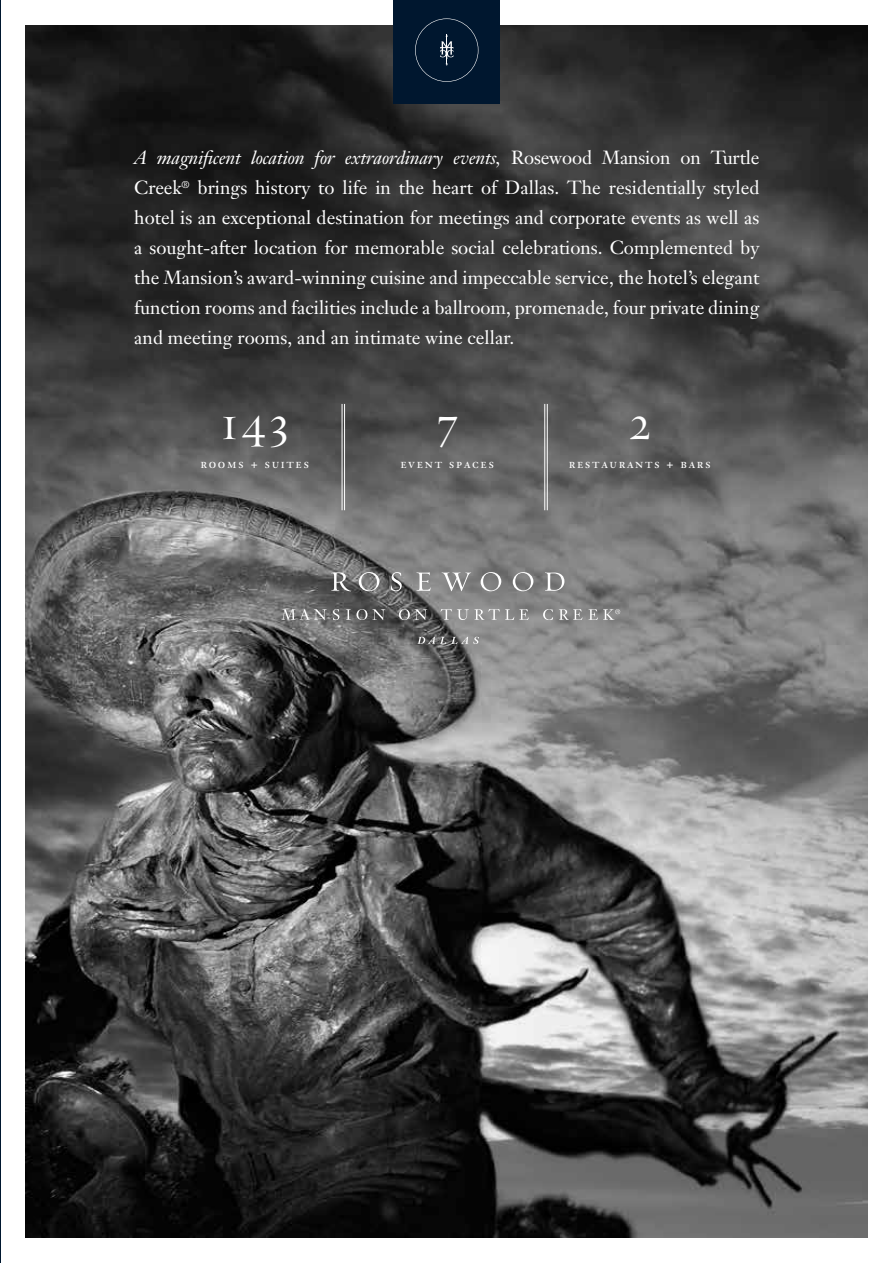
<style>
.page{position:relative;width:893px;height:1263px;background:#fff}
.page>*{position:absolute;margin:0;border:0;box-sizing:border-box;transform-origin:0 0}
.t1{font:48px "Requiem Display HTF Roman";color:#fff}
.t2{font:18.75px/30px "Janson Text";color:#fff;text-align:justify}
.t3{font:13.5px "Janson Text Roman SC";letter-spacing:.12em;color:#fff}
.s1{font-style:italic}
</style>
<div class="page">
<hr style="left:0;top:0;width:1px;height:1263px;background:#00172f">
<img style="left:26px;top:26px;width:842px;height:1211px">
<div style="left:394px;top:0;width:106px;height:103px;background:#00172f"></div>
<svg style="left:415px;top:18px;width:63px;height:64px"></svg>
<svg style="left:417px;top:637px;width:62px;height:7px"></svg>
<svg style="left:281px;top:609px;width:46px;height:11px"></svg>
<svg style="left:333px;top:609px;width:6px;height:11px"></svg>
<svg style="left:346px;top:609px;width:39px;height:11px"></svg>
<svg style="left:399px;top:609px;width:28px;height:11px"></svg>
<svg style="left:440px;top:609px;width:89px;height:11px"></svg>
<svg style="left:543px;top:609px;width:10px;height:11px"></svg>
<svg style="left:331px;top:572px;width:20px;height:19px"></svg>
<svg style="left:359px;top:572px;width:20px;height:19px"></svg>
<svg style="left:391px;top:572px;width:11px;height:19px"></svg>
<svg style="left:416px;top:572px;width:15px;height:19px"></svg>
<svg style="left:441px;top:572px;width:30px;height:19px"></svg>
<svg style="left:481px;top:572px;width:20px;height:19px"></svg>
<svg style="left:513px;top:572px;width:20px;height:19px"></svg>
<svg style="left:545px;top:572px;width:19px;height:19px"></svg>
<svg style="left:559px;top:609px;width:61px;height:11px"></svg>
<hr style="left:344px;top:404px;width:1px;height:106px;background:#fff">
<hr style="left:342px;top:404px;width:1px;height:106px;background:#fff">
<hr style="left:547px;top:404px;width:1px;height:106px;background:#fff">
<hr style="left:544px;top:404px;width:1px;height:106px;background:#fff">
<p class="t2" style="left:134px;top:142px;width:627px"><span class="s1">A magnificent location for extraordinary events,</span> Rosewood Mansion on Turtle Creek<sup>®</sup> brings history to life in the heart of Dallas. The residentially styled hotel is an exceptional destination for meetings and corporate events as well as a sought-after location for memorable social celebrations. Complemented by the Mansion’s award-winning cuisine and impeccable service, the hotel’s elegant function rooms and facilities include a ballroom, promenade, four private dining and meeting rooms, and an intimate wine cellar.</p>
<h1 class="t1" style="left:221px;top:395px;width:70px">143</h1>
<p class="t3" style="left:200px;top:455px;width:110px">rooms + suites</p>
<h1 class="t1" style="left:436px;top:395px;width:24px">7</h1>
<p class="t3" style="left:400px;top:455px;width:95px">event spaces</p>
<h1 class="t1" style="left:628px;top:395px;width:24px">2</h1>
<p class="t3" style="left:569px;top:455px;width:144px">restaurants + bars</p>
</div>
